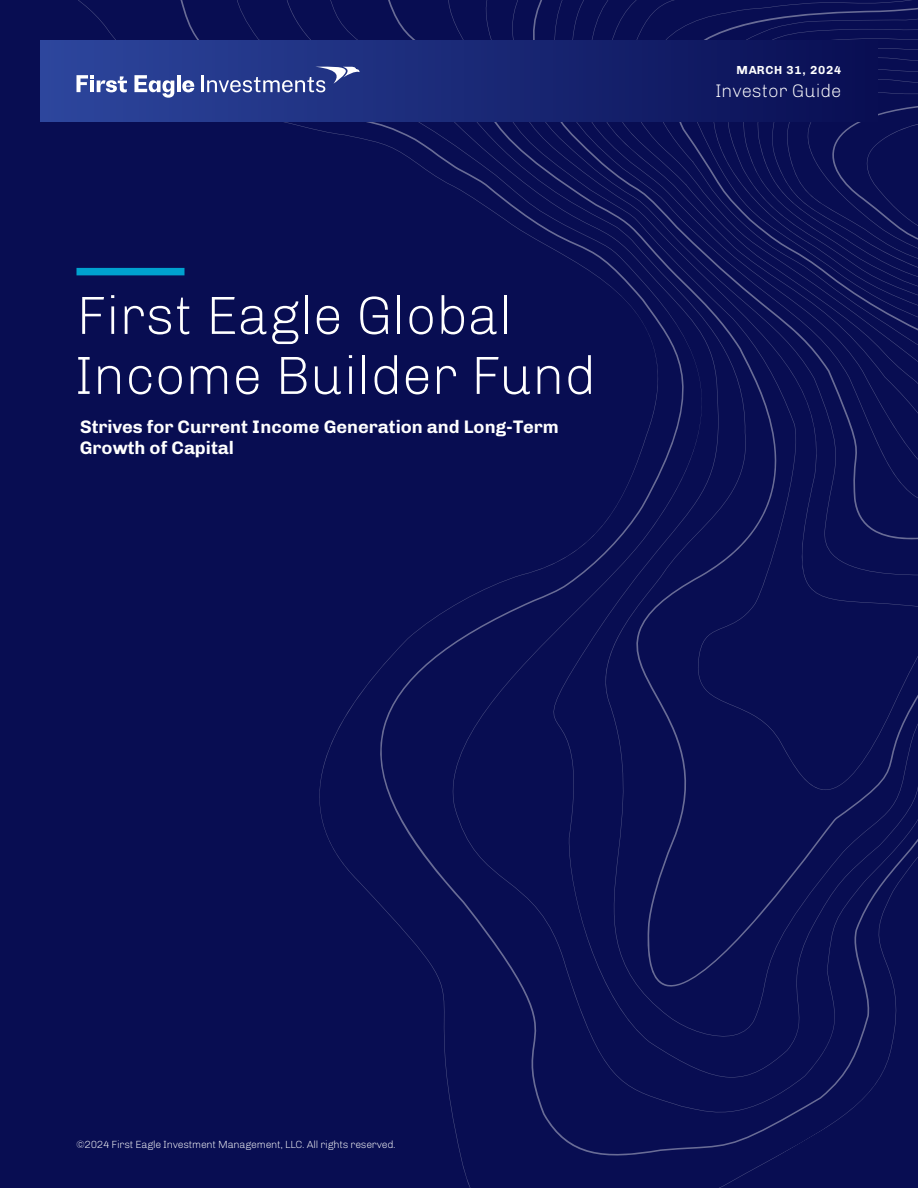
<style>
.page{position:relative;width:918px;height:1188px;background:#080d52}
.page>*{position:absolute;margin:0;border:0;box-sizing:border-box;transform-origin:0 0}
.FE_Document_Title_white{font:61.5px/60px "FE Chivo Air";color:#fff}
.FE_Document_Subtitle_white{font:700 21px/21px "FE Chivo Water";color:#fff}
.FE_Banner_Header{font:21px "FE Chivo Air";color:#fff}
.FE_Banner_Date{font:700 13.5px "FE Chivo Air";letter-spacing:.06em;color:#fff}
.FE_Disclosure_white{font:12px "FE Chivo Air";letter-spacing:-.02em;color:#fff}
</style>
<div class="page">
<svg style="left:382px;top:0;width:536px;height:996px"></svg>
<svg style="left:529px;top:0;width:389px;height:549px"></svg>
<svg style="left:668px;top:0;width:250px;height:387px"></svg>
<svg style="left:785px;top:15px;width:133px;height:271px"></svg>
<div style="left:40px;top:40px;width:838px;height:82px;background:linear-gradient(to right,#2e479e,#080e52)"></div>
<svg style="left:202px;top:66px;width:158px;height:26px"></svg>
<hr style="left:177px;top:75px;width:4px;height:17px;background:#fff">
<svg style="left:182px;top:80px;width:12px;height:12px"></svg>
<svg style="left:134px;top:75px;width:40px;height:23px"></svg>
<svg style="left:77px;top:75px;width:50px;height:17px"></svg>
<svg style="left:76px;top:268px;width:530px;height:7px"></svg>
<p class="FE_Document_Title_white" style="left:74px;top:281px;width:523px">First Eagle Global<br>Income Builder Fund</p>
<p class="FE_Document_Subtitle_white" style="left:80px;top:415px;width:481px">Strives for Current Income Generation and Long-Term<br>Growth of Capital</p>
<p class="FE_Banner_Date" style="left:736px;top:60px;width:107px">MARCH 31, 2024</p>
<p class="FE_Banner_Header" style="left:715px;top:77px;width:128px">Investor Guide</p>
<p class="FE_Disclosure_white" style="left:76px;top:1136px;width:321px">©2024 First Eagle Investment Management, LLC. All rights reserved.</p>
</div>
